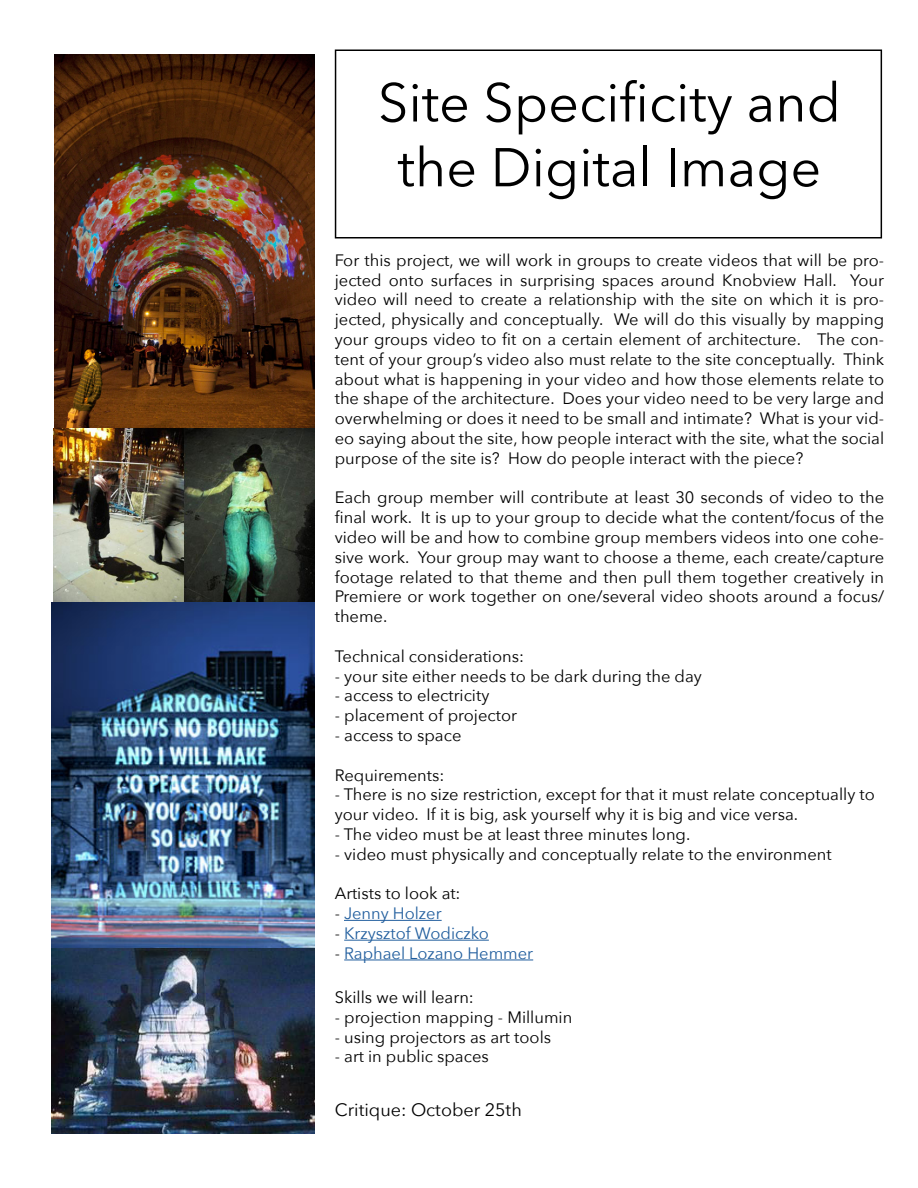
<style>
.page{position:relative;width:918px;height:1188px;background:#fff}
.page>*{position:absolute;margin:0;border:0;box-sizing:border-box;transform-origin:0 0}
.t1{font:54px/64.8px "Avenir Next";color:#000;text-align:center}
.t2{font:18px "Avenir Next";color:#000}
.t3{font:16.5px/19.8px "Avenir Next";color:#000;text-align:justify}
.t4{font:16.5px "Avenir Next";color:#215e9e}
.s1{color:#000}
</style>
<div class="page">
<img style="left:54px;top:54px;width:260px;height:374px">
<img style="left:54px;top:428px;width:261px;height:174px">
<img style="left:52px;top:948px;width:262px;height:186px">
<img style="left:52px;top:602px;width:263px;height:346px">
<hr style="left:344px;top:920px;width:98px;height:1px;background:#215e9e">
<hr style="left:344px;top:940px;width:145px;height:1px;background:#215e9e">
<hr style="left:344px;top:960px;width:189px;height:1px;background:#215e9e">
<div style="left:335px;top:50px;width:547px;height:188px;border:2px solid #000"></div>
<p class="t1" style="left:378px;top:68px;width:465px">Site Specificity and the Digital Image</p>
<p class="t3" style="left:335px;top:249px;width:551px">For this project, we will work in groups to create videos that will be pro&shy;jected onto surfaces in surprising spaces around Knobview Hall. Your video will need to create a relationship with the site on which it is pro&shy;jected, physically and conceptually. We will do this visually by mapping your groups video to fit on a certain element of architecture. The con&shy;tent of your group’s video also must relate to the site conceptually. Think about what is happening in your video and how those elements relate to the shape of the architecture. Does your video need to be very large and overwhelming or does it need to be small and intimate? What is your vid&shy;eo saying about the site, how people interact with the site, what the social purpose of the site is? How do people interact with the piece?</p>
<p class="t3" style="left:335px;top:487px;width:551px">Each group member will contribute at least 30 seconds of video to the final work. It is up to your group to decide what the content/focus of the video will be and how to combine group members videos into one cohe&shy;sive work. Your group may want to choose a theme, each create/capture footage related to that theme and then pull them together creatively in Premiere or work together on one/several video shoots around a focus/ theme.</p>
<p class="t3" style="left:335px;top:645px;width:191px">Technical considerations:</p>
<p class="t3" style="left:335px;top:665px;width:369px">- your site either needs to be dark during the day</p>
<p class="t3" style="left:335px;top:685px;width:156px">- access to electricity</p>
<p class="t3" style="left:335px;top:705px;width:184px">- placement of projector</p>
<p class="t3" style="left:335px;top:725px;width:128px">- access to space</p>
<p class="t3" style="left:335px;top:764px;width:111px">Requirements:</p>
<p class="t3" style="left:335px;top:784px;width:542px">- There is no size restriction, except for that it must relate conceptually to your video. If it is big, ask yourself why it is big and vice versa.</p>
<p class="t3" style="left:335px;top:824px;width:357px">- The video must be at least three minutes long.</p>
<p class="t3" style="left:335px;top:843px;width:498px">- video must physically and conceptually relate to the environment</p>
<p class="t3" style="left:335px;top:883px;width:127px">Artists to look at:</p>
<p class="t4" style="left:335px;top:899px;width:108px"><span class="s1">-</span> Jenny Holzer</p>
<p class="t4" style="left:335px;top:919px;width:156px"><span class="s1">-</span> Krzysztof Wodiczko</p>
<p class="t4" style="left:335px;top:939px;width:200px"><span class="s1">-</span> Raphael Lozano Hemmer</p>
<p class="t3" style="left:335px;top:987px;width:141px">Skills we will learn:</p>
<p class="t3" style="left:335px;top:1006px;width:239px">- projection mapping - Millumin</p>
<p class="t3" style="left:335px;top:1026px;width:218px">- using projectors as art tools</p>
<p class="t3" style="left:335px;top:1046px;width:156px">- art in public spaces</p>
<p class="t2" style="left:335px;top:1095px;width:189px">Critique: October 25th</p>
</div>
